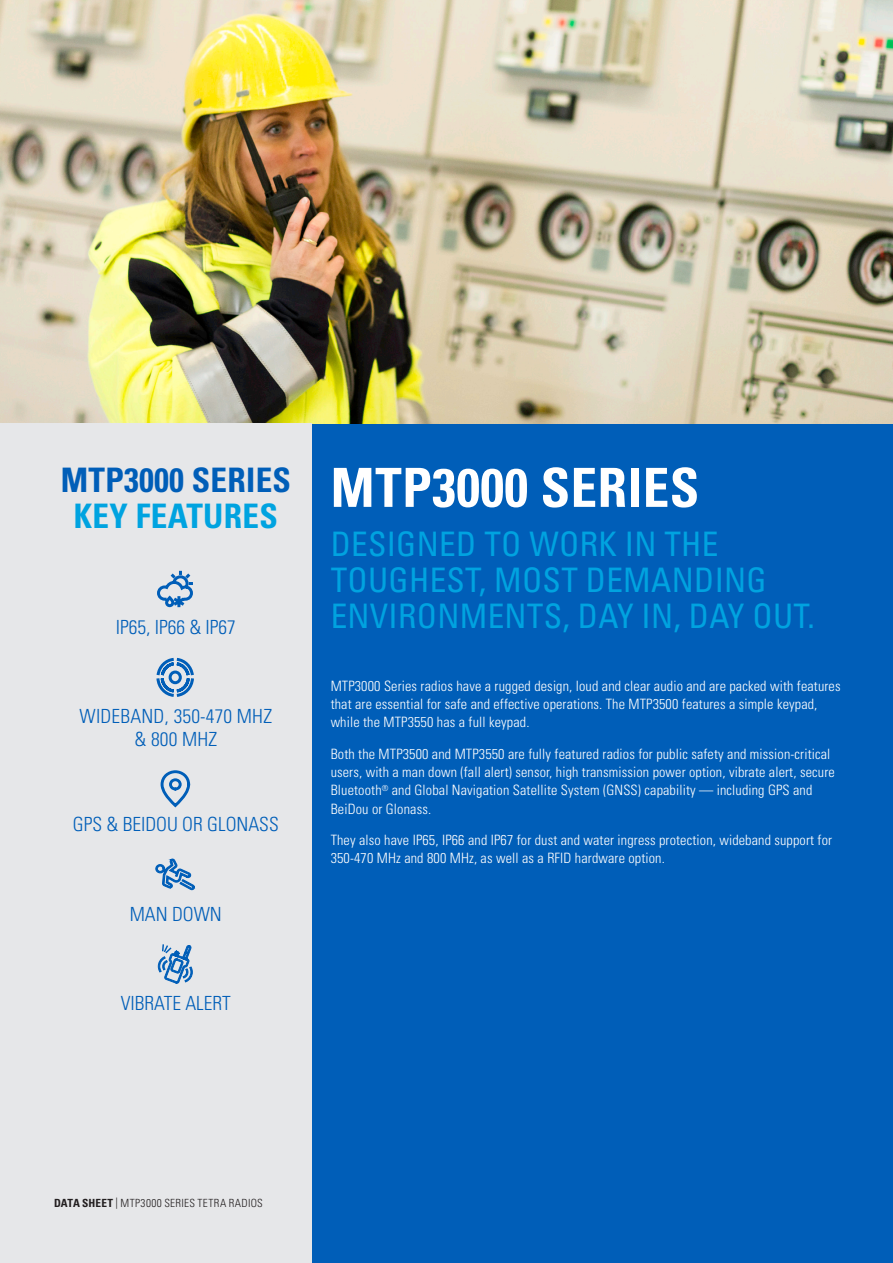
<style>
.page{position:relative;width:893px;height:1263px;background:#fff}
.page>*{position:absolute;margin:0;border:0;box-sizing:border-box;transform-origin:0 0}
.Title_1{font:700 condensed 54px "Univers LT Pro";letter-spacing:.01em;color:#fff}
.Title_1-2{font:condensed 33.75px/36px "Univers LT Std";letter-spacing:.01em;color:#00a3e0}
.Title_1-3{font:700 condensed 33.75px/36px "Univers LT Pro";letter-spacing:.01em;color:#005eb8;text-align:center}
.t1{font:300 condensed 19.5px/23.2px "Univers LT Std";color:#005eb8;text-align:center}
.Body{font:300 condensed 14.25px/18.3px "Univers LT Std";letter-spacing:.01em;color:#fff}
.t2{font:300 condensed 11.25px "Univers LT Std";letter-spacing:.035em;color:#231f20}
.s1{color:#00a3e0}
.s2{font-family:"Univers LT Pro";font-weight:700}
</style>
<div class="page">
<div style="left:311px;top:422px;width:582px;height:841px;background:#005eb8"></div>
<img style="left:0;top:0;width:893px;height:424px">
<div style="left:0;top:424px;width:311px;height:839px;background:#e6e7e9"></div>
<svg style="left:155px;top:770px;width:41px;height:121px"></svg>
<svg style="left:158px;top:944px;width:35px;height:40px"></svg>
<svg style="left:156px;top:657px;width:38px;height:40px"></svg>
<svg style="left:157px;top:570px;width:36px;height:38px"></svg>
<p class="Title_1-3" style="left:61px;top:462px;width:232px">MTP3000 SERIES<br><span class="s1">KEY FEATURES</span></p>
<p class="t1" style="left:116px;top:615px;width:122px">IP65, IP66 &amp; IP67</p>
<p class="t1" style="left:80px;top:705px;width:194px">WIDEBAND, 350-470 MHZ &amp; 800 MHZ</p>
<p class="t1" style="left:73px;top:813px;width:207px">GPS &amp; BEIDOU OR GLONASS</p>
<p class="t1" style="left:130px;top:902px;width:94px">MAN DOWN</p>
<p class="t1" style="left:121px;top:991px;width:112px">VIBRATE ALERT</p>
<p class="Title_1" style="left:331px;top:454px;width:370px">MTP3000 SERIES</p>
<p class="Title_1-2" style="left:331px;top:525px;width:486px">DESIGNED TO WORK IN THE<br>TOUGHEST, MOST DEMANDING<br>ENVIRONMENTS, DAY IN, DAY OUT.</p>
<p class="Body" style="left:331px;top:676px;width:511px">MTP3000 Series radios have a rugged design, loud and clear audio and are packed with features that are essential for safe and effective operations. The MTP3500 features a simple keypad, while the MTP3550 has a full keypad.</p>
<p class="Body" style="left:331px;top:744px;width:506px">Both the MTP3500 and MTP3550 are fully featured radios for public safety and mission-critical users, with a man down (fall alert) sensor, high transmission power option, vibrate alert, secure Bluetooth<sup>®</sup> and Global Navigation Satellite System (GNSS) capability — including GPS and BeiDou or Glonass.</p>
<p class="Body" style="left:331px;top:831px;width:503px">They also have IP65, IP66 and IP67 for dust and water ingress protection, wideband support for<br>350-470 MHz and 800 MHz, as well as a RFID hardware option.</p>
<p class="t2" style="left:54px;top:1196px;width:210px"><span class="s2">DATA SHEET</span> | MTP3000 SERIES TETRA RADIOS</p>
</div>
